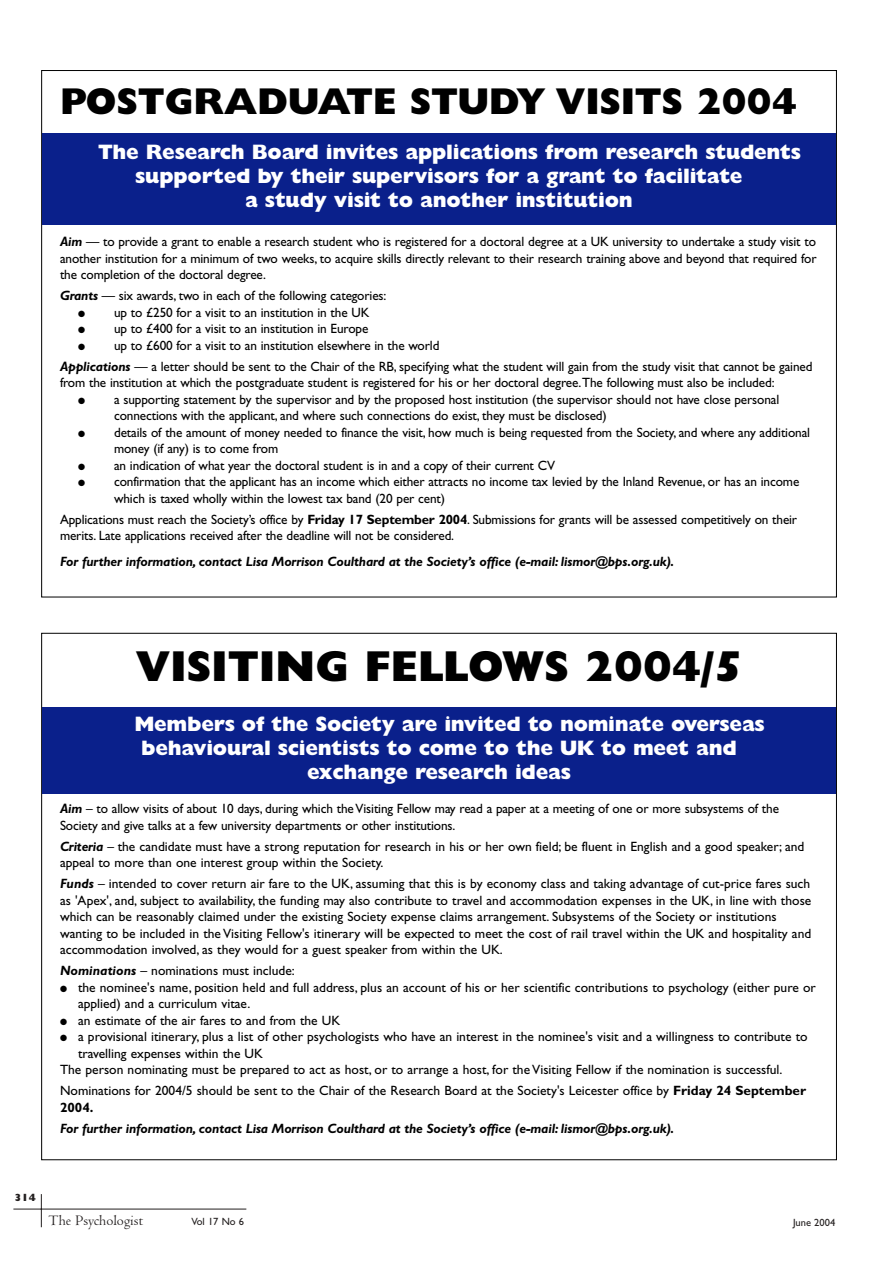
<style>
.page{position:relative;width:893px;height:1263px;background:#fff}
.page>*{position:absolute;margin:0;border:0;box-sizing:border-box;transform-origin:0 0}
.t1{font:800 43.5px "Gill Sans";letter-spacing:-.005em;color:#000}
.t2{font:800 37.5px "Gill Sans";letter-spacing:-.005em;color:#000}
.t3{font:800 21px "Gill Sans";letter-spacing:-.015em;color:#fff}
.t4{font:15px "Centaur";color:#231f1f}
.t5{font:13.5px/16.5px "Gill Sans";letter-spacing:-.01em;color:#000}
.t6{font:italic 700 13.5px "Gill Sans";letter-spacing:-.01em;color:#000}
.t7{font:10.5px "Gill Sans";color:#231f1f}
.t8{font:800 10.5px "Gill Sans";color:#231f1f}
.s1{font-weight:700;font-style:italic}
.s2{font-weight:700}
</style>
<div class="page">
<hr style="left:13px;top:1209px;width:233px;height:1px;background:#231f1f">
<hr style="left:41px;top:1194px;width:1px;height:33px;background:#231f1f">
<div style="left:42px;top:133px;width:793px;height:91px;background:#0a208b"></div>
<div style="left:42px;top:707px;width:793px;height:87px;background:#0a208b"></div>
<h2 class="t2" style="left:60px;top:89px;width:738px">POSTGRADUATE STUDY VISITS 2004</h2>
<h3 class="t3" style="left:98px;top:145px;width:704px">The Research Board invites applications from research students</h3>
<h3 class="t3" style="left:135px;top:169px;width:609px">supported by their supervisors for a grant to facilitate</h3>
<h3 class="t3" style="left:245px;top:193px;width:389px">a study visit to another institution</h3>
<p class="t5" style="left:60px;top:235px;width:758px;text-align:justify"><span class="s1">Aim</span> — to provide a grant to enable a research student who is registered for a doctoral degree at a UK university to undertake a study visit to another institution for a minimum of two weeks, to acquire skills directly relevant to their research training above and beyond that required for the completion of the doctoral degree.</p>
<p class="t5" style="left:60px;top:289px;width:328px"><span class="s1">Grants</span> — six awards, two in each of the following categories:</p>
<p class="t5" style="left:78px;top:306px;width:293px">● up to £250 for a visit to an institution in the UK</p>
<p class="t5" style="left:78px;top:322px;width:292px">● up to £400 for a visit to an institution in Europe</p>
<p class="t5" style="left:60px;top:336px;width:754px;line-height:21px;text-indent:18px">● up to £600 for a visit to an institution elsewhere in the world<br><span class="s1">Applications</span> — a letter should be sent to the Chair of the RB, specifying what the student will gain from the study visit that cannot be gained</p>
<p class="t5" style="left:60px;top:376px;width:716px">from the institution at which the postgraduate student is registered for his or her doctoral degree.The following must also be included:</p>
<p class="t5" style="left:114px;top:393px;width:666px;text-indent:-36px">● a supporting statement by the supervisor and by the proposed host institution (the supervisor should not have close personal connections with the applicant, and where such connections do exist, they must be disclosed)</p>
<p class="t5" style="left:114px;top:426px;width:697px;text-indent:-36px">● details of the amount of money needed to finance the visit, how much is being requested from the Society, and where any additional money (if any) is to come from</p>
<p class="t5" style="left:78px;top:459px;width:478px">● an indication of what year the doctoral student is in and a copy of their current CV</p>
<p class="t5" style="left:114px;top:475px;width:686px;text-indent:-36px">● confirmation that the applicant has an income which either attracts no income tax levied by the Inland Revenue, or has an income which is taxed wholly within the lowest tax band (20 per cent)</p>
<p class="t5" style="left:60px;top:513px;width:738px">Applications must reach the Society’s office by <span class="s2">Friday 17 September 2004</span>. Submissions for grants will be assessed competitively on their merits. Late applications received after the deadline will not be considered.</p>
<p class="t6" style="left:60px;top:557px;width:615px">For further information, contact Lisa Morrison Coulthard at the Society’s office (e-mail: lismor@bps.org.uk).</p>
<h1 class="t1" style="left:135px;top:652px;width:608px">VISITING FELLOWS 2004/5</h1>
<h3 class="t3" style="left:134px;top:717px;width:632px">Members of the Society are invited to nominate overseas</h3>
<h3 class="t3" style="left:141px;top:741px;width:597px">behavioural scientists to come to the UK to meet and</h3>
<h3 class="t3" style="left:307px;top:765px;width:265px">exchange research ideas</h3>
<p class="t5" style="left:60px;top:802px;width:720px"><span class="s1">Aim</span> – to allow visits of about 10 days, during which the Visiting Fellow may read a paper at a meeting of one or more subsystems of the<br>Society and give talks at a few university departments or other institutions.</p>
<p class="t5" style="left:60px;top:840px;width:746px"><span class="s1">Criteria</span> – the candidate must have a strong reputation for research in his or her own field; be fluent in English and a good speaker; and appeal to more than one interest group within the Society.</p>
<p class="t5" style="left:60px;top:877px;width:752px"><span class="s1">Funds</span> – intended to cover return air fare to the UK, assuming that this is by economy class and taking advantage of cut-price fares such as 'Apex', and, subject to availability, the funding may also contribute to travel and accommodation expenses in the UK, in line with those which can be reasonably claimed under the existing Society expense claims arrangement. Subsystems of the Society or institutions wanting to be included in the Visiting Fellow's itinerary will be expected to meet the cost of rail travel within the UK and hospitality and accommodation involved, as they would for a guest speaker from within the UK.</p>
<p class="t5" style="left:60px;top:964px;width:236px"><span class="s1">Nominations</span> – nominations must include:</p>
<p class="t5" style="left:78px;top:981px;width:739px;text-indent:-18px">● the nominee's name, position held and full address, plus an account of his or her scientific contributions to psychology (either pure or applied) and a curriculum vitae.</p>
<p class="t5" style="left:60px;top:1014px;width:282px">● an estimate of the air fares to and from the UK</p>
<p class="t5" style="left:60px;top:1030px;width:749px">● a provisional itinerary, plus a list of other psychologists who have an interest in the nominee's visit and a willingness to contribute to</p>
<p class="t5" style="left:78px;top:1047px;width:186px">travelling expenses within the UK</p>
<p class="t5" style="left:60px;top:1063px;width:724px">The person nominating must be prepared to act as host, or to arrange a host, for the Visiting Fellow if the nomination is successful.</p>
<p class="t5" style="left:60px;top:1084px;width:747px">Nominations for 2004/5 should be sent to the Chair of the Research Board at the Society's Leicester office by <span class="s2">Friday 24 September<br>2004.</span></p>
<p class="t6" style="left:60px;top:1124px;width:615px">For further information, contact Lisa Morrison Coulthard at the Society’s office (e-mail: lismor@bps.org.uk).</p>
<p class="t8" style="left:14px;top:1194px;width:23px">314</p>
<p class="t4" style="left:48px;top:1215px;width:96px">The Psychologist</p>
<p class="t7" style="left:191px;top:1218px;width:54px">Vol 17 No 6</p>
<p class="t7" style="left:793px;top:1218px;width:44px">June 2004</p>
</div>
